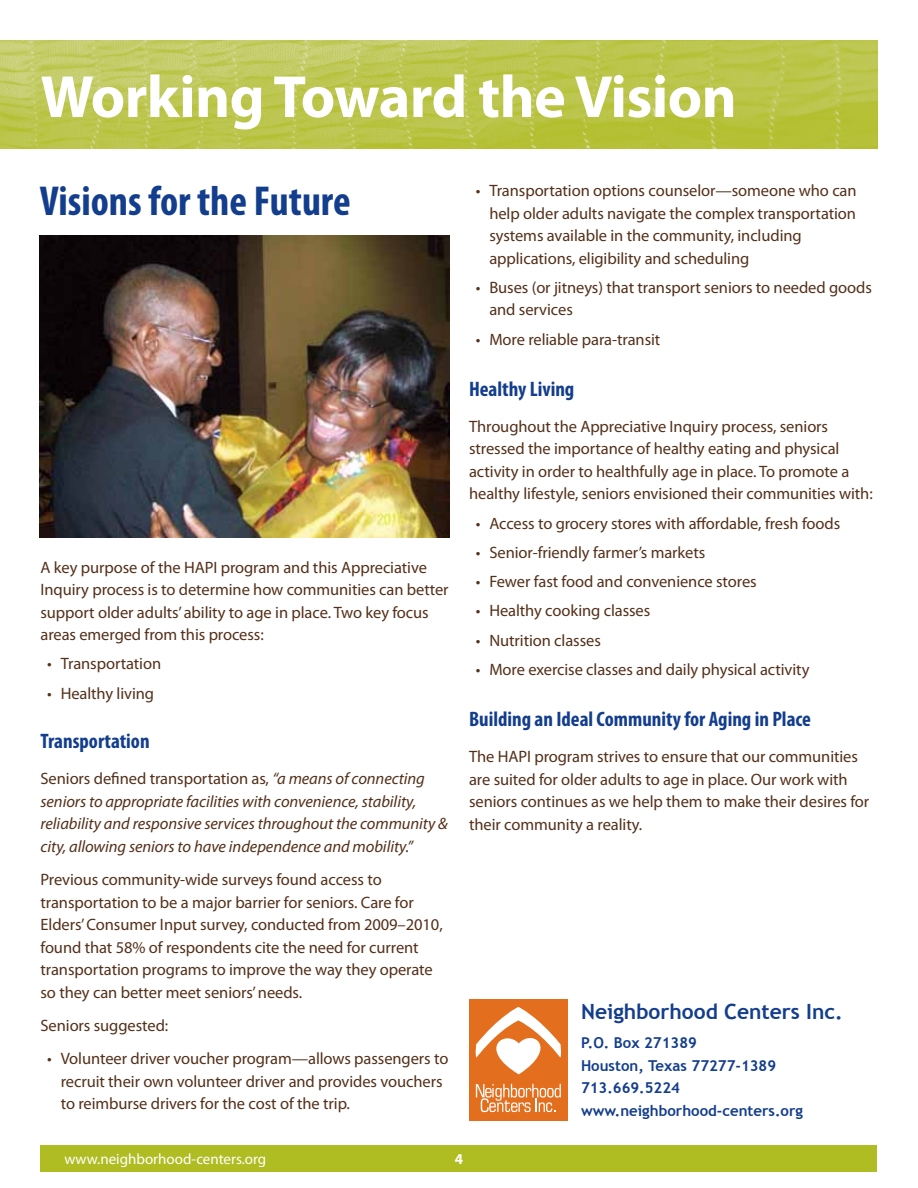
<style>
.page{position:relative;width:918px;height:1188px;background:#fff}
.page>*{position:absolute;margin:0;border:0;box-sizing:border-box;transform-origin:0 0}
.t1{font:700 60px "Myriad Pro";letter-spacing:-.01em;color:#fff}
.t2{font:700 condensed 42px "Myriad Pro";color:#133d8d}
.t3{font:700 condensed 21px "Myriad Pro";color:#133d8d}
.t4{font:700 21px "Trebuchet MS";color:#133d8d}
.t5{font:16.5px/22.5px "Myriad Pro";letter-spacing:-.005em;color:#54301a}
.t6{font:italic 16.5px/22.5px "Myriad Pro";letter-spacing:-.005em;color:#54301a}
.t7{font:700 15px/22.5px "Trebuchet MS";color:#133d8d}
.t8{font:15px "Myriad Pro";color:#fff}
.t9{font:700 15px "Myriad Pro";color:#fff}
.s1{font-style:normal}
</style>
<div class="page">
<img style="left:0;top:40px;width:878px;height:108px">
<div style="left:40px;top:1145px;width:838px;height:27px;background:#afbc22"></div>
<img style="left:40px;top:236px;width:410px;height:302px">
<div style="left:469px;top:999px;width:98px;height:121px;background:#e36f1e"></div>
<svg style="left:476px;top:1084px;width:85px;height:28px"></svg>
<svg style="left:475px;top:1007px;width:87px;height:67px"></svg>
<h1 class="t1" style="left:40px;top:58px;width:698px">Working Toward the Vision</h1>
<h2 class="t2" style="left:40px;top:175px;width:312px">Visions for the Future</h2>
<p class="t5" style="left:40px;top:556px;width:410px">A key purpose of the HAPI program and this Appreciative Inquiry process is to determine how communities can better support older adults’ ability to age in place. Two key focus areas emerged from this process:</p>
<p class="t5" style="left:47px;top:652px;width:115px">• Transportation</p>
<p class="t5" style="left:47px;top:682px;width:108px">• Healthy living</p>
<p class="t3" style="left:40px;top:728px;width:111px">Transportation</p>
<p class="t6" style="left:40px;top:767px;width:409px"><span class="s1">Seniors defined transportation as,</span> “a means of connecting seniors to appropriate facilities with convenience, stability, reliability and responsive services throughout the community &amp; city, allowing seniors to have independence and mobility.”</p>
<p class="t5" style="left:40px;top:868px;width:404px">Previous community-wide surveys found access to transportation to be a major barrier for seniors. Care for Elders’ Consumer Input survey, conducted from 2009–2010, found that 58% of respondents cite the need for current transportation programs to improve the way they operate so they can better meet seniors’ needs.</p>
<p class="t5" style="left:40px;top:1014px;width:129px">Seniors suggested:</p>
<p class="t5" style="left:61px;top:1047px;width:389px;text-indent:-13px">• Volunteer driver voucher program—allows passengers to recruit their own volunteer driver and provides vouchers to reimburse drivers for the cost of the trip.</p>
<p class="t5" style="left:489px;top:179px;width:369px;text-indent:-13px">• Transportation options counselor—someone who can help older adults navigate the complex transportation systems available in the community, including applications, eligibility and scheduling</p>
<p class="t5" style="left:489px;top:276px;width:384px;text-indent:-13px">• Buses (or jitneys) that transport seniors to needed goods and services</p>
<p class="t5" style="left:476px;top:328px;width:186px">• More reliable para-transit</p>
<p class="t3" style="left:469px;top:376px;width:107px">Healthy Living</p>
<p class="t5" style="left:469px;top:415px;width:405px">Throughout the Appreciative Inquiry process, seniors stressed the importance of healthy eating and physical activity in order to healthfully age in place. To promote a healthy lifestyle, seniors envisioned their communities with:</p>
<p class="t5" style="left:476px;top:512px;width:366px">• Access to grocery stores with affordable, fresh foods</p>
<p class="t5" style="left:476px;top:541px;width:231px">• Senior-friendly farmer’s markets</p>
<p class="t5" style="left:476px;top:570px;width:282px">• Fewer fast food and convenience stores</p>
<p class="t5" style="left:476px;top:599px;width:176px">• Healthy cooking classes</p>
<p class="t5" style="left:476px;top:629px;width:127px">• Nutrition classes</p>
<p class="t5" style="left:476px;top:658px;width:335px">• More exercise classes and daily physical activity</p>
<p class="t3" style="left:469px;top:706px;width:344px">Building an Ideal Community for Aging in Place</p>
<p class="t5" style="left:469px;top:745px;width:402px">The HAPI program strives to ensure that our communities are suited for older adults to age in place. Our work with seniors continues as we help them to make their desires for their community a reality.</p>
<p class="t4" style="left:581px;top:999px;width:263px">Neighborhood Centers Inc.</p>
<p class="t7" style="left:581px;top:1032px;width:223px">P.O. Box 271389<br>Houston, Texas 77277-1389<br>713.669.5224 www.neighborhood-centers.org</p>
<p class="t8" style="left:64px;top:1150px;width:203px">www.neighborhood-centers.org</p>
<p class="t9" style="left:455px;top:1150px;width:10px">4</p>
</div>
